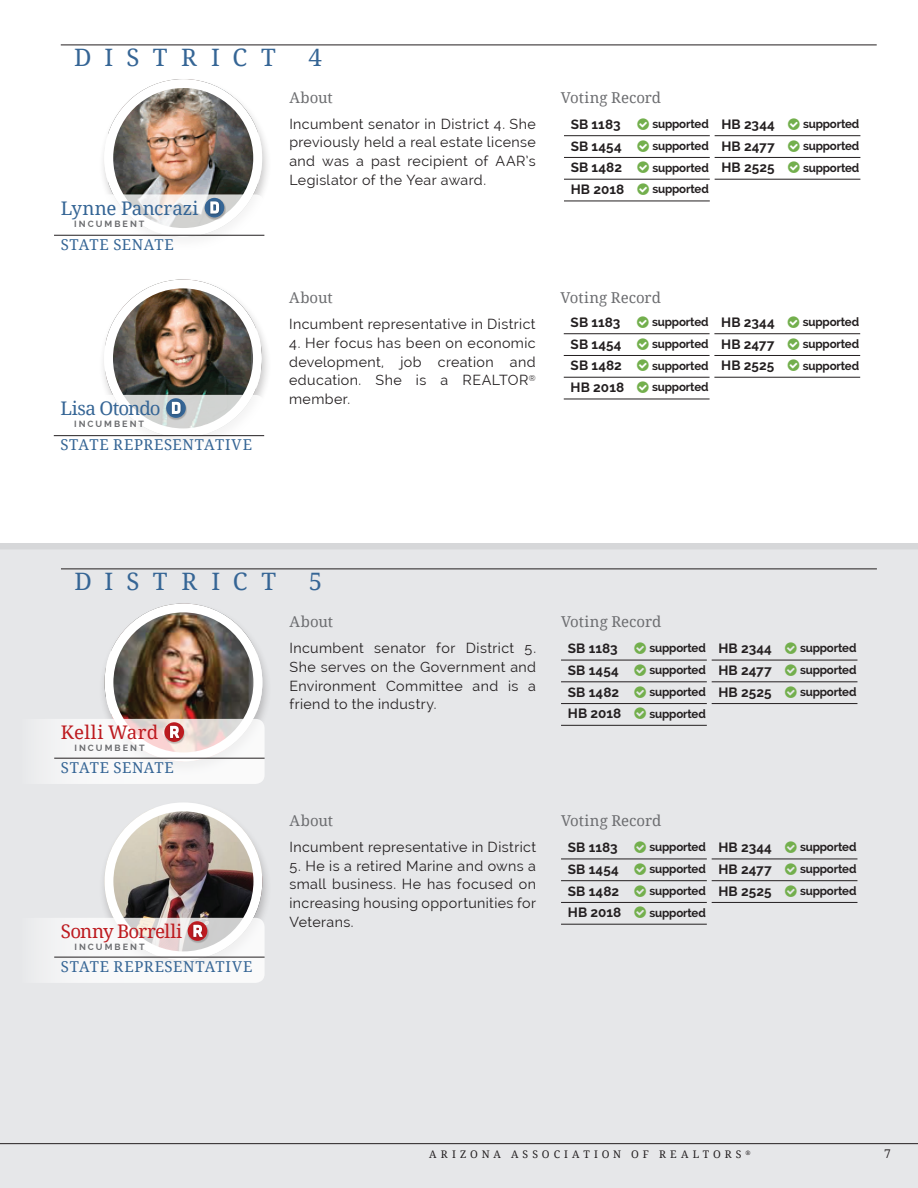
<style>
.page{position:relative;width:918px;height:1188px;background:#fff}
.page>*{position:absolute;margin:0;border:0;box-sizing:border-box;transform-origin:0 0}
.t1{font:24px "Noto Serif";letter-spacing:.555em;color:#356595}
.t2{font:18.75px "Noto Serif";letter-spacing:.005em;color:#356595}
.t3{font:18.75px "Noto Serif";letter-spacing:-.035em;color:#bd1a1f}
.t4{font:18.75px "Noto Serif";letter-spacing:-.04em;color:#356595}
.t5{font:18.75px "Noto Serif";letter-spacing:.01em;color:#bd1a1f}
.t6{font:15px "Noto Serif";color:#6c6d70}
.t7{font:15px "Noto Serif";letter-spacing:.04em;color:#356595}
.t8{font:14.25px/18.8px "Raleway";letter-spacing:.03em;color:#231f20;text-align:justify}
.t9{font:700 13.5px "Raleway";letter-spacing:.01em;color:#231f20}
.t10{font:700 12px "Raleway";letter-spacing:-.015em;color:#231f20;scale:.96 1}
.t11{font:12px "Noto Serif";color:#231f20}
.t12{font:10.5px "Noto Serif";letter-spacing:.38em;color:#231f20}
.t13{font:700 9px "Raleway";letter-spacing:.225em;color:#6c6d70}
</style>
<div class="page">
<div style="left:0;top:542px;width:918px;height:646px;background:#e6e7e9"></div>
<hr style="left:61px;top:45px;width:816px;height:1px;background:#231f20">
<div style="left:98px;top:278px;width:174px;height:174px;background:#231f20;opacity:.25"></div>
<img style="left:104px;top:279px;width:158px;height:158px;border-radius:79px">
<div style="left:104px;top:279px;width:158px;height:158px;border:9px solid #fff;border-radius:50%"></div>
<svg style="left:53px;top:395px;width:211px;height:57px"></svg>
<hr style="left:54px;top:435px;width:210px;height:1px;background:#231f20">
<hr style="left:564px;top:333px;width:146px;height:1px;background:#231f20">
<hr style="left:564px;top:355px;width:146px;height:1px;background:#231f20">
<hr style="left:564px;top:377px;width:146px;height:1px;background:#231f20">
<hr style="left:564px;top:399px;width:146px;height:1px;background:#231f20">
<hr style="left:714px;top:333px;width:146px;height:1px;background:#231f20">
<hr style="left:714px;top:355px;width:146px;height:1px;background:#231f20">
<hr style="left:714px;top:377px;width:146px;height:1px;background:#231f20">
<div style="left:98px;top:77px;width:175px;height:175px;background:#231f20;opacity:.25"></div>
<img style="left:104px;top:79px;width:158px;height:158px;border-radius:79px">
<div style="left:104px;top:79px;width:158px;height:158px;border:9px solid #fff;border-radius:50%"></div>
<svg style="left:54px;top:194px;width:210px;height:58px"></svg>
<hr style="left:54px;top:235px;width:210px;height:1px;background:#231f20">
<hr style="left:564px;top:135px;width:146px;height:1px;background:#231f20">
<hr style="left:564px;top:157px;width:146px;height:1px;background:#231f20">
<hr style="left:564px;top:179px;width:146px;height:1px;background:#231f20">
<hr style="left:564px;top:201px;width:146px;height:1px;background:#231f20">
<hr style="left:715px;top:135px;width:145px;height:1px;background:#231f20">
<hr style="left:715px;top:157px;width:145px;height:1px;background:#231f20">
<hr style="left:715px;top:179px;width:145px;height:1px;background:#231f20">
<hr style="left:61px;top:569px;width:816px;height:1px;background:#231f20">
<div style="left:98px;top:801px;width:175px;height:174px;background:#231f20;opacity:.25"></div>
<img style="left:104px;top:808px;width:158px;height:110px">
<div style="left:104px;top:802px;width:158px;height:158px;border:9px solid #fff;border-radius:50%"></div>
<svg style="left:50px;top:918px;width:215px;height:65px"></svg>
<hr style="left:54px;top:957px;width:211px;height:1px;background:#231f20">
<hr style="left:561px;top:859px;width:146px;height:1px;background:#231f20">
<hr style="left:561px;top:880px;width:146px;height:1px;background:#231f20">
<hr style="left:561px;top:902px;width:146px;height:1px;background:#231f20">
<hr style="left:561px;top:924px;width:146px;height:1px;background:#231f20">
<hr style="left:712px;top:859px;width:145px;height:1px;background:#231f20">
<hr style="left:712px;top:880px;width:145px;height:1px;background:#231f20">
<hr style="left:712px;top:902px;width:145px;height:1px;background:#231f20">
<div style="left:98px;top:602px;width:175px;height:174px;background:#231f20;opacity:.25"></div>
<img style="left:104px;top:604px;width:158px;height:157px;border-radius:79px">
<div style="left:104px;top:604px;width:158px;height:157px;border:9px solid #fff;border-radius:50%"></div>
<svg style="left:50px;top:719px;width:215px;height:65px"></svg>
<hr style="left:54px;top:758px;width:211px;height:1px;background:#231f20">
<hr style="left:561px;top:660px;width:146px;height:1px;background:#231f20">
<hr style="left:561px;top:682px;width:146px;height:1px;background:#231f20">
<hr style="left:561px;top:703px;width:146px;height:1px;background:#231f20">
<hr style="left:561px;top:725px;width:146px;height:1px;background:#231f20">
<hr style="left:712px;top:660px;width:145px;height:1px;background:#231f20">
<hr style="left:712px;top:682px;width:145px;height:1px;background:#231f20">
<hr style="left:712px;top:703px;width:145px;height:1px;background:#231f20">
<hr style="left:0;top:1143px;width:918px;height:1px;background:#231f20">
<h1 class="t1" style="left:74px;top:41px;width:203px">DISTRICT</h1>
<h1 class="t1" style="left:309px;top:41px;width:15px">4</h1>
<h2 class="t2" style="left:61px;top:195px;width:139px">Lynne Pancrazi</h2>
<p class="t13" style="left:74px;top:219px;width:72px">INCUMBENT</p>
<p class="t7" style="left:61px;top:234px;width:115px">STATE SENATE</p>
<p class="t6" style="left:289px;top:87px;width:45px">About</p>
<p class="t6" style="left:561px;top:87px;width:102px">Voting Record</p>
<p class="t9" style="left:571px;top:116px;width:51px">SB 1183</p>
<p class="t10" style="left:652px;top:117px;width:60px">supported</p>
<p class="t9" style="left:571px;top:138px;width:52px">SB 1454</p>
<p class="t10" style="left:652px;top:139px;width:60px">supported</p>
<p class="t9" style="left:571px;top:160px;width:53px">SB 1482</p>
<p class="t10" style="left:652px;top:161px;width:60px">supported</p>
<p class="t9" style="left:571px;top:182px;width:55px">HB 2018</p>
<p class="t10" style="left:652px;top:182px;width:60px">supported</p>
<p class="t8" style="left:289px;top:114px;width:248px">Incumbent senator in District 4. She previously held a real estate license and was a past recipient of AAR’s Legislator of the Year award.</p>
<p class="t9" style="left:721px;top:116px;width:55px">HB 2344</p>
<p class="t10" style="left:803px;top:117px;width:60px">supported</p>
<p class="t9" style="left:721px;top:138px;width:55px">HB 2477</p>
<p class="t10" style="left:803px;top:139px;width:60px">supported</p>
<p class="t9" style="left:721px;top:160px;width:55px">HB 2525</p>
<p class="t10" style="left:803px;top:161px;width:60px">supported</p>
<h2 class="t4" style="left:61px;top:395px;width:102px">Lisa Otondo</h2>
<p class="t13" style="left:74px;top:419px;width:72px">INCUMBENT</p>
<p class="t7" style="left:61px;top:435px;width:193px">STATE REPRESENTATIVE</p>
<p class="t6" style="left:289px;top:287px;width:45px">About</p>
<p class="t6" style="left:561px;top:287px;width:102px">Voting Record</p>
<p class="t9" style="left:571px;top:314px;width:51px">SB 1183</p>
<p class="t10" style="left:652px;top:315px;width:60px">supported</p>
<p class="t9" style="left:571px;top:336px;width:52px">SB 1454</p>
<p class="t10" style="left:652px;top:337px;width:60px">supported</p>
<p class="t9" style="left:571px;top:358px;width:53px">SB 1482</p>
<p class="t10" style="left:652px;top:359px;width:60px">supported</p>
<p class="t9" style="left:571px;top:380px;width:55px">HB 2018</p>
<p class="t10" style="left:652px;top:380px;width:60px">supported</p>
<p class="t8" style="left:289px;top:315px;width:248px">Incumbent representative in District</p>
<p class="t8" style="left:289px;top:333px;width:248px">4. Her focus has been on economic development, job creation and education. She is a REALTOR<sup>® </sup>member.</p>
<p class="t9" style="left:721px;top:314px;width:55px">HB 2344</p>
<p class="t10" style="left:803px;top:315px;width:60px">supported</p>
<p class="t9" style="left:721px;top:336px;width:55px">HB 2477</p>
<p class="t10" style="left:803px;top:337px;width:60px">supported</p>
<p class="t9" style="left:721px;top:358px;width:55px">HB 2525</p>
<p class="t10" style="left:803px;top:359px;width:60px">supported</p>
<h1 class="t1" style="left:74px;top:565px;width:203px">DISTRICT</h1>
<h1 class="t1" style="left:309px;top:565px;width:15px">5</h1>
<h2 class="t5" style="left:61px;top:719px;width:99px">Kelli Ward</h2>
<p class="t13" style="left:74px;top:743px;width:72px">INCUMBENT</p>
<p class="t7" style="left:61px;top:757px;width:115px">STATE SENATE</p>
<p class="t6" style="left:290px;top:612px;width:45px">About</p>
<p class="t6" style="left:561px;top:612px;width:102px">Voting Record</p>
<p class="t9" style="left:568px;top:641px;width:51px">SB 1183</p>
<p class="t10" style="left:649px;top:641px;width:60px">supported</p>
<p class="t9" style="left:568px;top:663px;width:52px">SB 1454</p>
<p class="t10" style="left:649px;top:663px;width:60px">supported</p>
<p class="t9" style="left:568px;top:684px;width:53px">SB 1482</p>
<p class="t10" style="left:649px;top:685px;width:60px">supported</p>
<p class="t9" style="left:568px;top:706px;width:55px">HB 2018</p>
<p class="t10" style="left:649px;top:707px;width:60px">supported</p>
<p class="t8" style="left:290px;top:639px;width:248px">Incumbent senator for District 5.<br>She serves on the Government and Environment Committee and is a friend to the industry.</p>
<p class="t9" style="left:718px;top:641px;width:55px">HB 2344</p>
<p class="t10" style="left:800px;top:641px;width:60px">supported</p>
<p class="t9" style="left:718px;top:663px;width:55px">HB 2477</p>
<p class="t10" style="left:800px;top:663px;width:60px">supported</p>
<p class="t9" style="left:718px;top:684px;width:55px">HB 2525</p>
<p class="t10" style="left:800px;top:685px;width:60px">supported</p>
<h2 class="t3" style="left:61px;top:918px;width:123px">Sonny Borrelli</h2>
<p class="t13" style="left:74px;top:942px;width:72px">INCUMBENT</p>
<p class="t7" style="left:61px;top:956px;width:193px">STATE REPRESENTATIVE</p>
<p class="t6" style="left:290px;top:810px;width:45px">About</p>
<p class="t6" style="left:561px;top:810px;width:102px">Voting Record</p>
<p class="t9" style="left:568px;top:840px;width:51px">SB 1183</p>
<p class="t10" style="left:649px;top:840px;width:60px">supported</p>
<p class="t9" style="left:568px;top:861px;width:52px">SB 1454</p>
<p class="t10" style="left:649px;top:862px;width:60px">supported</p>
<p class="t9" style="left:568px;top:883px;width:53px">SB 1482</p>
<p class="t10" style="left:649px;top:884px;width:60px">supported</p>
<p class="t9" style="left:568px;top:905px;width:55px">HB 2018</p>
<p class="t10" style="left:649px;top:906px;width:60px">supported</p>
<p class="t8" style="left:290px;top:838px;width:248px">Incumbent representative in District</p>
<p class="t8" style="left:290px;top:856px;width:248px">5. He is a retired Marine and owns a small business. He has focused on increasing housing opportunities for Veterans.</p>
<p class="t9" style="left:718px;top:840px;width:55px">HB 2344</p>
<p class="t10" style="left:800px;top:840px;width:60px">supported</p>
<p class="t9" style="left:718px;top:861px;width:55px">HB 2477</p>
<p class="t10" style="left:800px;top:862px;width:60px">supported</p>
<p class="t9" style="left:718px;top:883px;width:55px">HB 2525</p>
<p class="t10" style="left:800px;top:884px;width:60px">supported</p>
<p class="t12" style="left:429px;top:1147px;width:323px">ARIZONA ASSOCIATION OF REALTORS <sup>®</sup></p>
<p class="t11" style="left:884px;top:1146px;width:8px">7</p>
</div>
